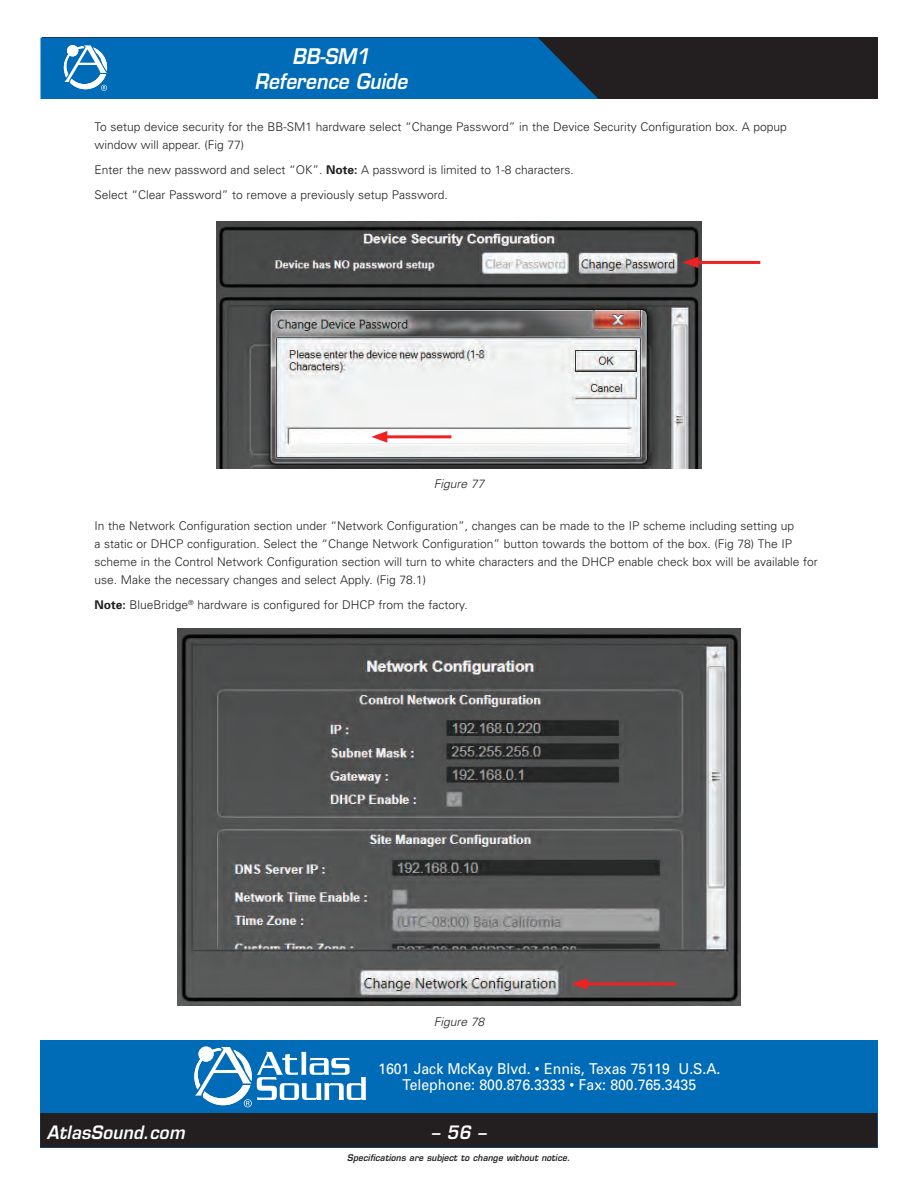
<style>
.page{position:relative;width:918px;height:1188px;background:#fff}
.page>*{position:absolute;margin:0;border:0;box-sizing:border-box;transform-origin:0 0}
.t1{font:italic 600 21px/25.2px "Eurostile LT Std";color:#fff;text-align:center;scale:.9 1}
.t2{font:italic 600 18px "Eurostile LT Std";letter-spacing:.015em;color:#fff;scale:.94 1}
.t3{font:15px/16.5px "Univers";color:#fff;text-align:center;scale:.94 1}
.Body_Copy___8_8_8{font:300 12px/18px "Univers";color:#231f20}
.image_caption{font:italic 300 12px "Univers";color:#231f20}
.t4{font:italic 600 9px "Eurostile LT Std";letter-spacing:.015em;color:#231f20;scale:.94 1}
.s1{font-weight:700}
</style>
<div class="page">
<div style="left:40px;top:1040px;width:838px;height:108px;background:#006bb6"></div>
<div style="left:40px;top:1113px;width:837px;height:35px;background:#231f20"></div>
<div style="left:42px;top:38px;width:835px;height:61px;background:#231f20"></div>
<svg style="left:194px;top:1047px;width:172px;height:60px"></svg>
<svg style="left:40px;top:38px;width:558px;height:61px;background:#086aaf"></svg>
<img style="left:216px;top:221px;width:485px;height:248px">
<img style="left:177px;top:628px;width:563px;height:378px">
<hr style="left:693px;top:261px;width:67px;height:3px;background:#ee2123">
<svg style="left:683px;top:257px;width:16px;height:11px"></svg>
<hr style="left:382px;top:435px;width:69px;height:3px;background:#ee2123">
<svg style="left:371px;top:431px;width:16px;height:12px"></svg>
<hr style="left:582px;top:982px;width:94px;height:3px;background:#ee2123">
<svg style="left:571px;top:978px;width:16px;height:12px"></svg>
<h1 class="t1" style="left:254px;top:44px;width:171px">BB-SM1<br>Reference Guide</h1>
<p class="Body_Copy___8_8_8" style="left:94px;top:118px;width:694px">To setup device security for the BB-SM1 hardware select “Change Password” in the Device Security Configuration box. A popup window will appear. (Fig 77)</p>
<p class="Body_Copy___8_8_8" style="left:94px;top:160px;width:481px">Enter the new password and select “OK”. <span class="s1">Note:</span> A password is limited to 1-8 characters.</p>
<p class="Body_Copy___8_8_8" style="left:94px;top:185px;width:355px">Select “Clear Password” to remove a previously setup Password.</p>
<p class="image_caption" style="left:434px;top:477px;width:52px">Figure 77</p>
<p class="Body_Copy___8_8_8" style="left:94px;top:517px;width:725px">In the Network Configuration section under “Network Configuration”, changes can be made to the IP scheme including setting up<br>a static or DHCP configuration. Select the “Change Network Configuration” button towards the bottom of the box. (Fig 78) The IP scheme in the Control Network Configuration section will turn to white characters and the DHCP enable check box will be available for use. Make the necessary changes and select Apply. (Fig 78.1)</p>
<p class="Body_Copy___8_8_8" style="left:94px;top:596px;width:375px"><span class="s1">Note:</span> BlueBridge<sup>®</sup> hardware is configured for DHCP from the factory.</p>
<p class="image_caption" style="left:434px;top:1015px;width:52px">Figure 78</p>
<p class="t3" style="left:378px;top:1060px;width:366px">1601 Jack McKay Blvd. • Ennis, Texas 75119 U.S.A.<br>Telephone: 800.876.3333 • Fax: 800.765.3435</p>
<h2 class="t2" style="left:47px;top:1121px;width:148px">AtlasSound.com</h2>
<h2 class="t2" style="left:431px;top:1121px;width:60px">– 56 –</h2>
<p class="t4" style="left:347px;top:1152px;width:239px">Specifications are subject to change without notice.</p>
</div>
